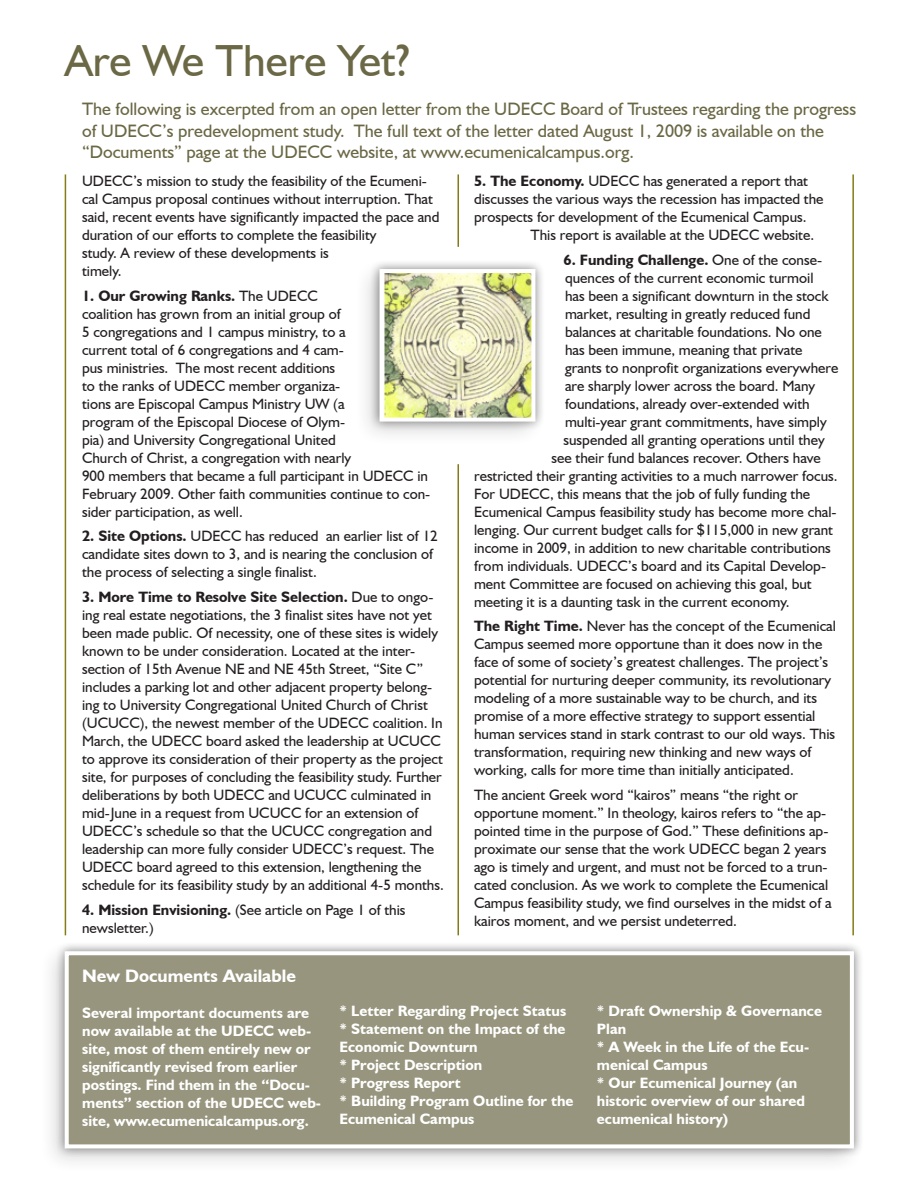
<style>
.page{position:relative;width:918px;height:1188px;background:#fff}
.page>*{position:absolute;margin:0;border:0;box-sizing:border-box;transform-origin:0 0}
.Large_Headline{font:45px "Humanist 521 BT";color:#6b6845}
.Intro_Copy{font:18px/21.6px "Humanist 521 BT";color:#6b6845}
.t1{font:700 18px "Humanist 521 BT";color:#fff}
.Body_Copy_1__Larger{font:15px/18px "Humanist 521 BT";color:#231f20}
.t2{font:700 15px/18px "Humanist 521 BT";color:#fff}
.Body_Copy_1__Larger-2{font:700 15px "Humanist 521 BT";color:#231f20}
.s1{font-weight:700}
.s2{font-weight:400}
</style>
<div class="page">
<div style="left:353px;top:257px;width:192px;height:189px;background:#fbfbfb"></div>
<div style="left:370px;top:259px;width:175px;height:172px;background:#231f20;opacity:.5"></div>
<img style="left:377px;top:267px;width:161px;height:157px">
<div style="left:38px;top:939px;width:826px;height:234px;background:#fafafa"></div>
<div style="left:55px;top:941px;width:809px;height:217px;background:#231f20;opacity:.5"></div>
<svg style="left:63px;top:949px;width:793px;height:201px"></svg>
<hr style="left:65px;top:174px;width:1px;height:761px;background:#847b15">
<hr style="left:458px;top:174px;width:1px;height:73px;background:#847b15">
<hr style="left:458px;top:464px;width:1px;height:471px;background:#847b15">
<hr style="left:852px;top:174px;width:2px;height:761px;background:#847b15">
<p class="Large_Headline" style="left:65px;top:33px;width:346px">Are We There Yet?</p>
<p class="Intro_Copy" style="left:82px;top:98px;width:776px">The following is excerpted from an open letter from the UDECC Board of Trustees regarding the progress of UDECC’s predevelopment study. The full text of the letter dated August 1, 2009 is available on the “Documents” page at the UDECC website, at www.ecumenicalcampus.org.</p>
<p class="Body_Copy_1__Larger" style="left:82px;top:171px;width:359px">UDECC’s mission to study the feasibility of the Ecumeni&shy;cal Campus proposal continues without interruption. That said, recent events have significantly impacted the pace and duration of our efforts to complete the feasibility<br>study. A review of these developments is<br>timely.</p>
<p class="Body_Copy_1__Larger" style="left:82px;top:286px;width:350px"><span class="s1">1. Our Growing Ranks.</span> The UDECC<br>coalition has grown from an initial group of<br>5 congregations and 1 campus ministry, to a<br>current total of 6 congregations and 4 cam-<br>pus ministries. The most recent additions<br>to the ranks of UDECC member organiza-<br>tions are Episcopal Campus Ministry UW (a<br>program of the Episcopal Diocese of Olym-<br>pia) and University Congregational United<br>Church of Christ, a congregation with nearly<br>900 members that became a full participant in UDECC in February 2009. Other faith communities continue to con&shy;sider participation, as well.</p>
<p class="Body_Copy_1__Larger" style="left:82px;top:527px;width:357px"><span class="s1">2. Site Options.</span> UDECC has reduced an earlier list of 12 candidate sites down to 3, and is nearing the conclusion of the process of selecting a single finalist.</p>
<p class="Body_Copy_1__Larger" style="left:82px;top:588px;width:363px"><span class="s1">3. More Time to Resolve Site Selection.</span> Due to ongo&shy;ing real estate negotiations, the 3 finalist sites have not yet been made public. Of necessity, one of these sites is widely known to be under consideration. Located at the inter&shy;section of 15th Avenue NE and NE 45th Street, “Site C” includes a parking lot and other adjacent property belong&shy;ing to University Congregational United Church of Christ (UCUCC), the newest member of the UDECC coalition. In March, the UDECC board asked the leadership at UCUCC to approve its consideration of their property as the project site, for purposes of concluding the feasibility study. Further deliberations by both UDECC and UCUCC culminated in mid-June in a request from UCUCC for an extension of UDECC’s schedule so that the UCUCC congregation and leadership can more fully consider UDECC’s request. The UDECC board agreed to this extension, lengthening the schedule for its feasibility study by an additional 4-5 months.</p>
<p class="Body_Copy_1__Larger" style="left:82px;top:900px;width:325px"><span class="s1">4. Mission Envisioning.</span> (See article on Page 1 of this newsletter.)</p>
<p class="Body_Copy_1__Larger" style="left:474px;top:171px;width:336px"><span class="s1">5. The Economy.</span> UDECC has generated a report that</p>
<p class="Body_Copy_1__Larger" style="left:474px;top:189px;width:351px">discusses the various ways the recession has impacted the</p>
<p class="Body_Copy_1__Larger" style="left:474px;top:207px;width:334px">prospects for development of the Ecumenical Campus.</p>
<p class="Body_Copy_1__Larger" style="left:531px;top:225px;width:285px">This report is available at the UDECC website.</p>
<p class="Body_Copy_1__Larger-2" style="left:564px;top:250px;width:260px">6. Funding Challenge. <span class="s2">One of the conse-</span></p>
<p class="Body_Copy_1__Larger" style="left:565px;top:268px;width:250px">quences of the current economic turmoil</p>
<p class="Body_Copy_1__Larger" style="left:565px;top:286px;width:265px">has been a significant downturn in the stock</p>
<p class="Body_Copy_1__Larger" style="left:565px;top:304px;width:247px">market, resulting in greatly reduced fund</p>
<p class="Body_Copy_1__Larger" style="left:565px;top:322px;width:258px">balances at charitable foundations. No one</p>
<p class="Body_Copy_1__Larger" style="left:565px;top:340px;width:239px">has been immune, meaning that private</p>
<p class="Body_Copy_1__Larger" style="left:565px;top:358px;width:275px">grants to nonprofit organizations everywhere</p>
<p class="Body_Copy_1__Larger" style="left:565px;top:376px;width:252px">are sharply lower across the board. Many</p>
<p class="Body_Copy_1__Larger" style="left:565px;top:394px;width:246px">foundations, already over-extended with</p>
<p class="Body_Copy_1__Larger" style="left:565px;top:412px;width:263px">multi-year grant commitments, have simply</p>
<p class="Body_Copy_1__Larger" style="left:564px;top:430px;width:263px">suspended all granting operations until they</p>
<p class="Body_Copy_1__Larger" style="left:552px;top:448px;width:271px">see their fund balances recover. Others have</p>
<p class="Body_Copy_1__Larger" style="left:474px;top:466px;width:365px">restricted their granting activities to a much narrower focus.</p>
<p class="Body_Copy_1__Larger" style="left:474px;top:484px;width:338px">For UDECC, this means that the job of fully funding the</p>
<p class="Body_Copy_1__Larger" style="left:474px;top:502px;width:364px">Ecumenical Campus feasibility study has become more chal-</p>
<p class="Body_Copy_1__Larger" style="left:474px;top:520px;width:361px">lenging. Our current budget calls for $115,000 in new grant</p>
<p class="Body_Copy_1__Larger" style="left:474px;top:538px;width:358px">income in 2009, in addition to new charitable contributions</p>
<p class="Body_Copy_1__Larger" style="left:474px;top:556px;width:354px">from individuals. UDECC’s board and its Capital Develop-</p>
<p class="Body_Copy_1__Larger" style="left:474px;top:574px;width:339px">ment Committee are focused on achieving this goal, but</p>
<p class="Body_Copy_1__Larger" style="left:474px;top:592px;width:317px">meeting it is a daunting task in the current economy.</p>
<p class="Body_Copy_1__Larger" style="left:474px;top:617px;width:363px"><span class="s1">The Right Time.</span> Never has the concept of the Ecumenical Campus seemed more opportune than it does now in the face of some of society’s greatest challenges. The project’s potential for nurturing deeper community, its revolutionary modeling of a more sustainable way to be church, and its promise of a more effective strategy to support essential human services stand in stark contrast to our old ways. This transformation, requiring new thinking and new ways of working, calls for more time than initially anticipated.</p>
<p class="Body_Copy_1__Larger" style="left:474px;top:786px;width:359px">The ancient Greek word “kairos” means “the right or opportune moment.” In theology, kairos refers to “the ap&shy;pointed time in the purpose of God.” These definitions ap&shy;proximate our sense that the work UDECC began 2 years ago is timely and urgent, and must not be forced to a trun&shy;cated conclusion. As we work to complete the Ecumenical Campus feasibility study, we find ourselves in the midst of a kairos moment, and we persist undeterred.</p>
<p class="t1" style="left:82px;top:965px;width:215px">New Documents Available</p>
<p class="t2" style="left:82px;top:1004px;width:240px">Several important documents are now available at the UDECC web&shy;site, most of them entirely new or significantly revised from earlier postings. Find them in the “Docu&shy;ments” section of the UDECC web&shy;site, www.ecumenicalcampus.org.</p>
<p class="t2" style="left:340px;top:1002px;width:228px">* Letter Regarding Project Status</p>
<p class="t2" style="left:340px;top:1020px;width:227px">* Statement on the Impact of the<br>Economic Downturn</p>
<p class="t2" style="left:340px;top:1056px;width:144px">* Project Description</p>
<p class="t2" style="left:340px;top:1074px;width:123px">* Progress Report</p>
<p class="t2" style="left:340px;top:1092px;width:235px">* Building Program Outline for the<br>Ecumenical Campus</p>
<p class="t2" style="left:597px;top:1002px;width:227px">* Draft Ownership &amp; Governance<br>Plan</p>
<p class="t2" style="left:597px;top:1038px;width:214px">* A Week in the Life of the Ecu&shy;menical Campus</p>
<p class="t2" style="left:597px;top:1074px;width:209px">* Our Ecumenical Journey (an historic overview of our shared ecumenical history)</p>
</div>
